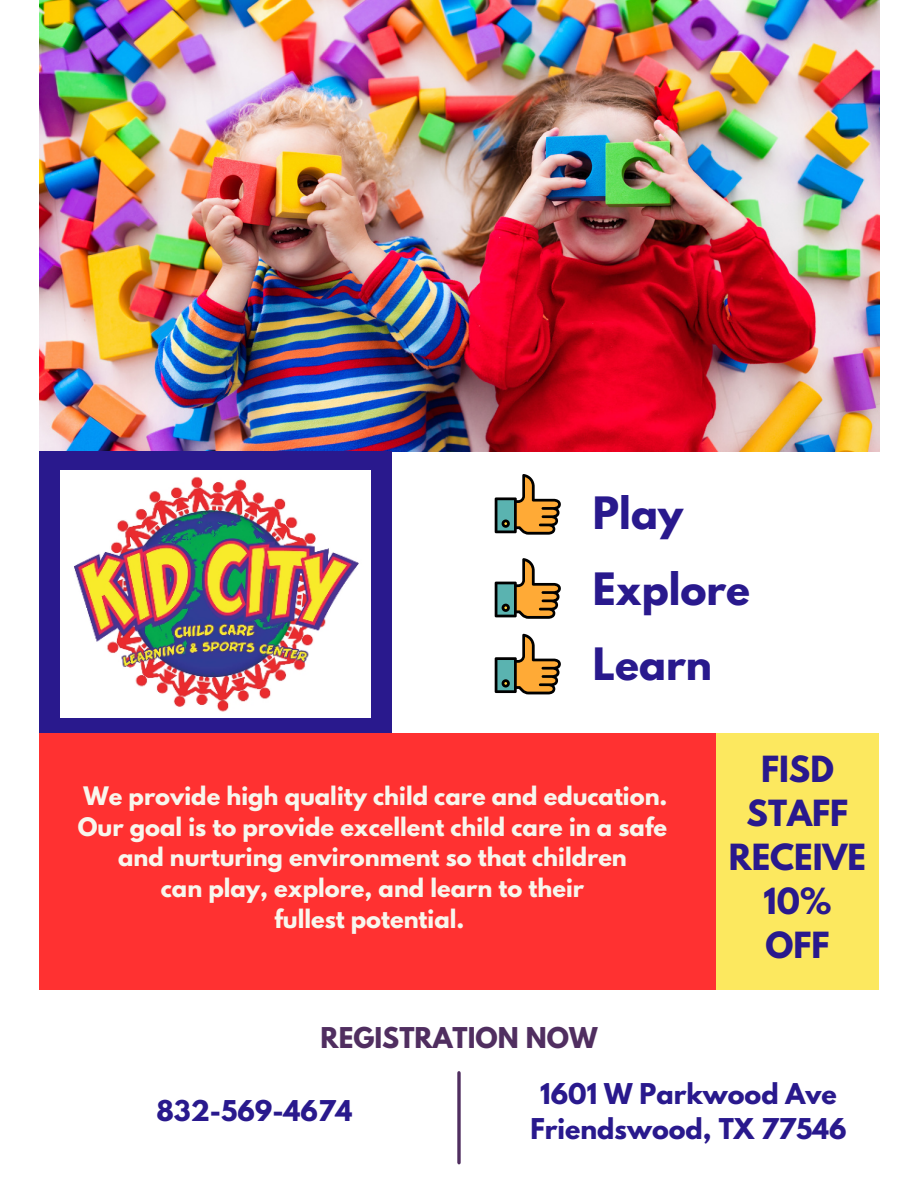
<style>
.page{position:relative;width:918px;height:1188px;background:#fff}
.page>*{position:absolute;margin:0;border:0;box-sizing:border-box;transform-origin:0 0}
.t1{font:700 39.45px "League Spartan";color:#29198d}
.t2{font:700 31.95px/43.8px "League Spartan";color:#29198d;text-align:center}
.t3{font:700 25.35px "League Spartan";color:#29198d}
.t4{font:700 25.35px "League Spartan";color:#502e60}
.t5{font:700 22.5px "League Spartan";color:#f8f6ed}
</style>
<div class="page">
<img style="left:39px;top:0;width:840px;height:451px">
<div style="left:39px;top:733px;width:677px;height:257px;background:#ff3131"></div>
<div style="left:39px;top:451px;width:352px;height:282px;background:#29198d"></div>
<svg style="left:495px;top:474px;width:66px;height:61px"></svg>
<svg style="left:495px;top:558px;width:66px;height:61px"></svg>
<svg style="left:495px;top:634px;width:66px;height:60px"></svg>
<div style="left:716px;top:733px;width:163px;height:257px;background:#fce85f"></div>
<svg style="left:457px;top:1073px;width:4px;height:90px"></svg>
<img style="left:60px;top:470px;width:311px;height:248px">
<p class="t1" style="left:593px;top:494px;width:92px">Play</p>
<p class="t1" style="left:593px;top:569px;width:159px">Explore</p>
<p class="t1" style="left:593px;top:645px;width:120px">Learn</p>
<p class="t5" style="left:84px;top:785px;width:585px">We provide high quality child care and education.</p>
<p class="t5" style="left:78px;top:815px;width:591px">Our goal is to provide excellent child care in a safe</p>
<p class="t5" style="left:118px;top:846px;width:510px">and nurturing environment so that children</p>
<p class="t5" style="left:161px;top:877px;width:425px">can play, explore, and learn to their</p>
<p class="t5" style="left:274px;top:907px;width:191px">fullest potential.</p>
<p class="t4" style="left:320px;top:1025px;width:278px">REGISTRATION NOW</p>
<p class="t2" style="left:729px;top:752px;width:139px">FISD<br>STAFF<br>RECEIVE<br>10%</p>
<p class="t2" style="left:765px;top:927px;width:66px">OFF</p>
<p class="t3" style="left:157px;top:1099px;width:197px">832-569-4674</p>
<p class="t3" style="left:540px;top:1081px;width:298px">1601 W Parkwood Ave</p>
<p class="t3" style="left:530px;top:1116px;width:318px">Friendswood, TX 77546</p>
</div>
